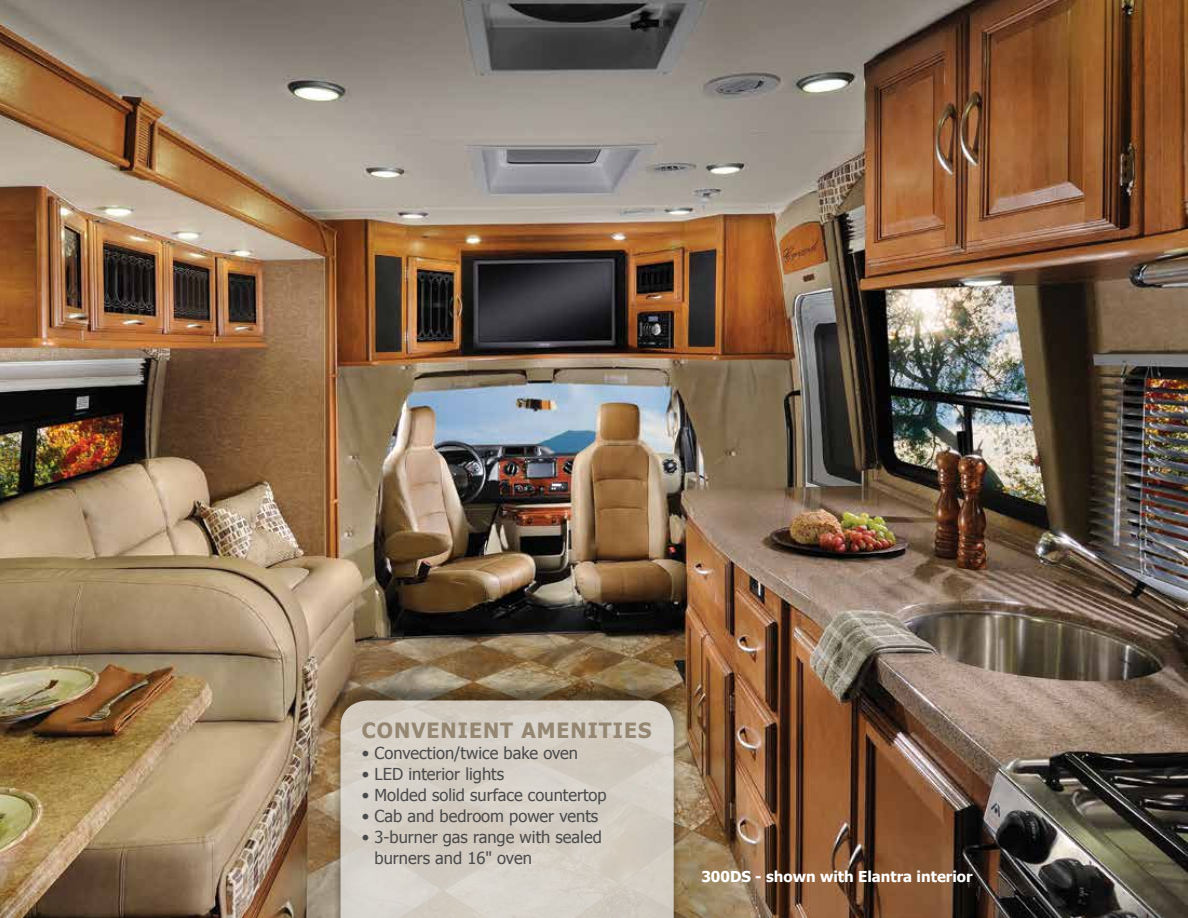
<style>
.page{position:relative;width:1188px;height:918px;background:#fff}
.page>*{position:absolute;margin:0;border:0;box-sizing:border-box;transform-origin:0 0}
.t1{font:700 21px "Tahoma";letter-spacing:.05em;color:#948671}
.t2{font:16.5px/21px "Tahoma";color:#4a4a4b}
.t3{font:700 15px "Tahoma";color:#fff}
</style>
<div class="page">
<img style="left:0;top:0;width:1188px;height:918px">
<img style="left:1163px;top:53px;width:25px;height:780px">
<div style="left:333px;top:682px;width:348px;height:236px;background:#000;opacity:.5"></div>
<svg style="left:340px;top:700px;width:334px;height:218px;background:#d3ccc3"></svg>
<p class="t1" style="left:362px;top:716px;width:291px">CONVENIENT AMENITIES</p>
<p class="t2" style="left:362px;top:742px;width:218px">• Convection/twice bake oven</p>
<p class="t2" style="left:362px;top:763px;width:144px">• LED interior lights</p>
<p class="t2" style="left:362px;top:784px;width:246px">• Molded solid surface countertop</p>
<p class="t2" style="left:362px;top:805px;width:238px">• Cab and bedroom power vents</p>
<p class="t2" style="left:375px;top:826px;width:229px;text-indent:-13px">• 3-burner gas range with sealed burners and 16" oven</p>
<p class="t3" style="left:701px;top:866px;width:273px">300DS - shown with Elantra interior</p>
</div>
